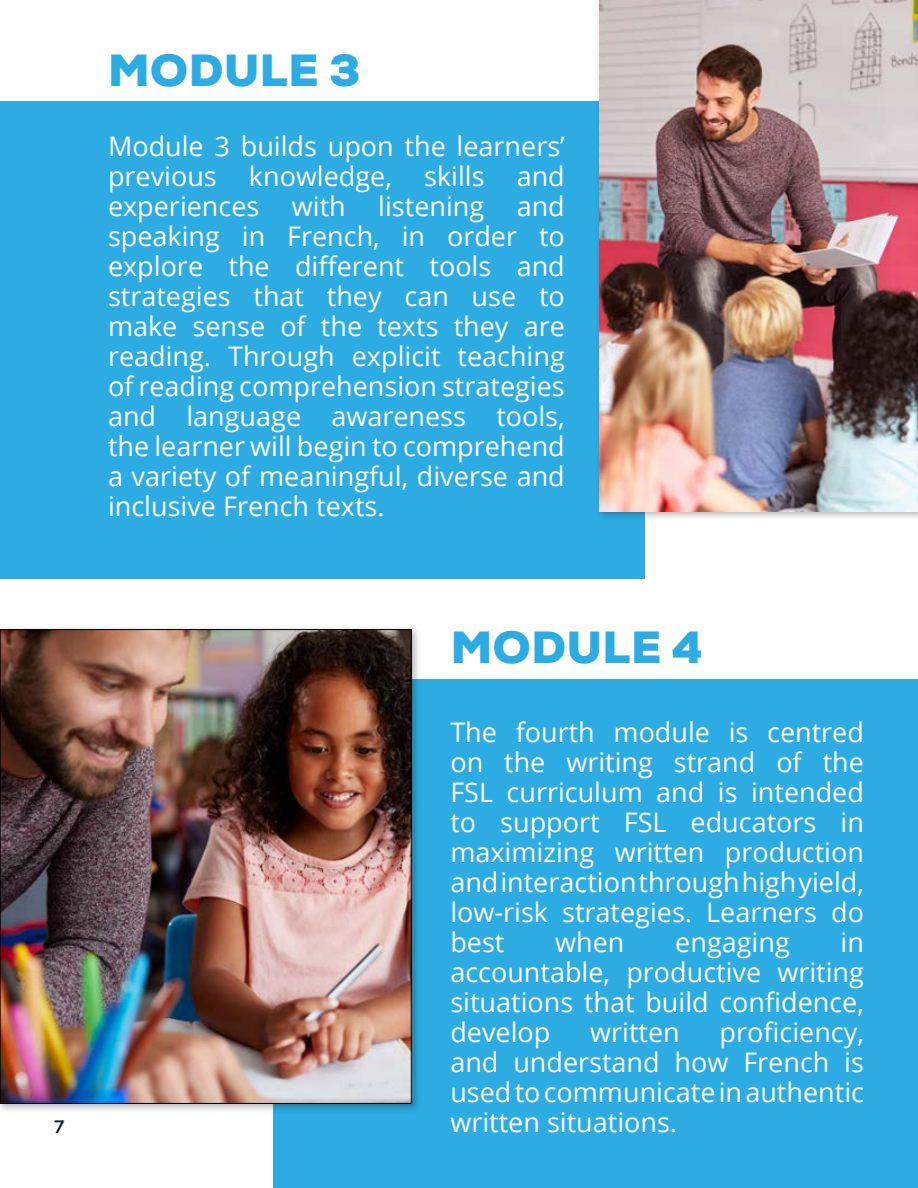
<style>
.page{position:relative;width:918px;height:1188px;background:#fff}
.page>*{position:absolute;margin:0;border:0;box-sizing:border-box;transform-origin:0 0}
.t1{font:900 45px "Nexa";letter-spacing:.015em;color:#2cace2}
.t2{font:27px/30px "Open Sans";color:#fff;text-align:justify}
.t3{font:700 18px "Nexa";color:#0a1b36}
</style>
<div class="page">
<div style="left:0;top:102px;width:645px;height:477px;background:#2cace2"></div>
<div style="left:273px;top:679px;width:645px;height:509px;background:#2cace2"></div>
<div style="left:595px;top:0;width:323px;height:521px;background:#000;opacity:.3"></div>
<img style="left:599px;top:0;width:319px;height:512px">
<div style="left:0;top:625px;width:422px;height:488px;background:#000;opacity:.3"></div>
<img style="left:2px;top:631px;width:407px;height:471px">
<h1 class="t1" style="left:108px;top:41px;width:254px">MODULE 3</h1>
<p class="t2" style="left:108px;top:131px;width:458px">Module 3 builds upon the learners’ previous knowledge, skills and experiences with listening and speaking in French, in order to explore the different tools and strategies that they can use to make sense of the texts they are reading. Through explicit teaching of reading comprehension strategies and language awareness tools, the learner will begin to comprehend a variety of meaningful, diverse and inclusive French texts.</p>
<p class="t3" style="left:54px;top:1115px;width:12px">7</p>
<h1 class="t1" style="left:451px;top:619px;width:254px">MODULE 4</h1>
<p class="t2" style="left:450px;top:717px;width:415px">The fourth module is centred on the writing strand of the FSL curriculum and is intended to support FSL educators in maximizing written production and interaction through high yield, low-risk strategies. Learners do best</p>
<p class="t2" style="left:555px;top:927px;width:71px">when</p>
<p class="t2" style="left:675px;top:927px;width:116px">engaging</p>
<p class="t2" style="left:450px;top:927px;width:415px;text-indent:390px">in accountable, productive writing situations that build confidence, develop</p>
<p class="t2" style="left:450px;top:1017px;width:415px;text-indent:269px">proficiency, and understand how French is used to communicate in authentic written situations.</p>
<p class="t2" style="left:590px;top:1017px;width:91px">written</p>
</div>
